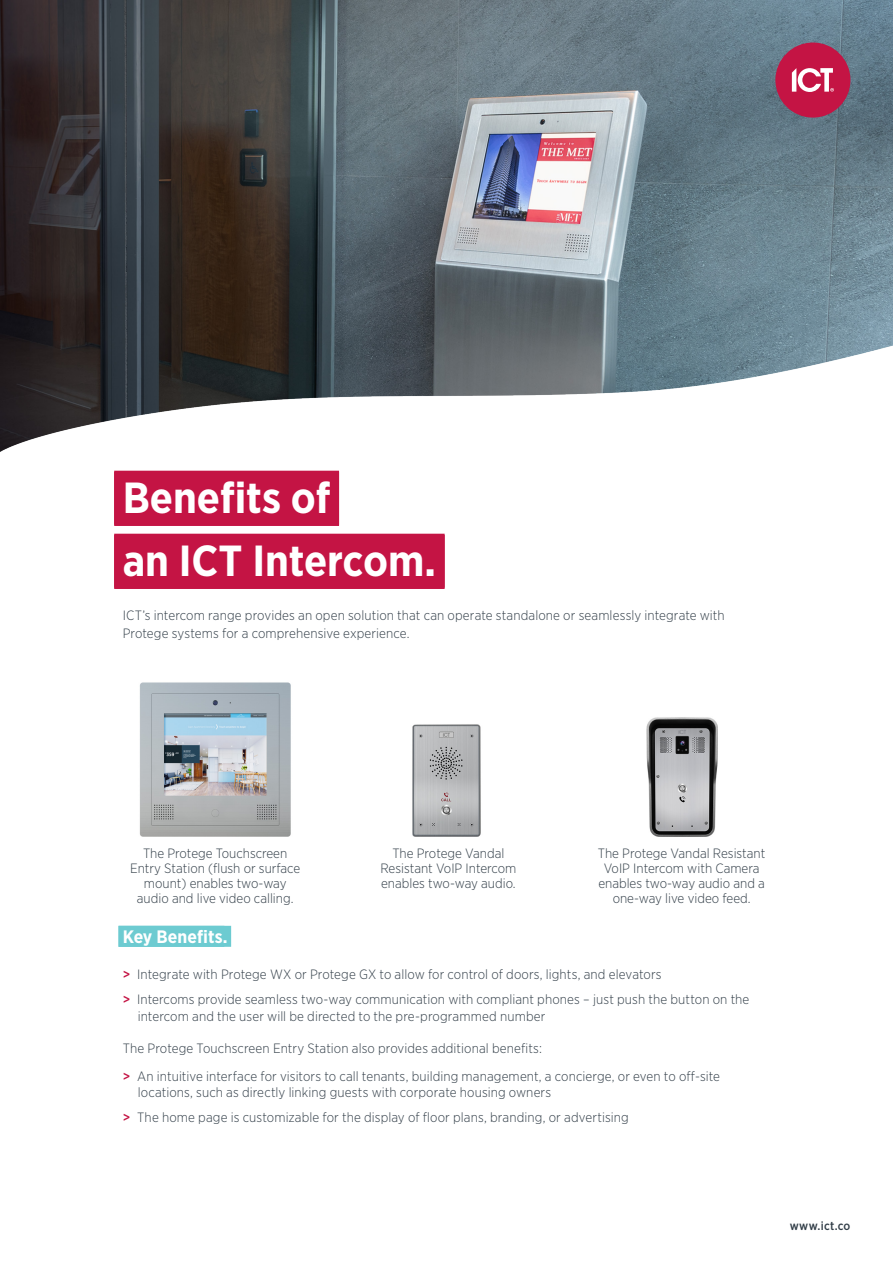
<style>
.page{position:relative;width:893px;height:1263px;background:#fff}
.page>*{position:absolute;margin:0;border:0;box-sizing:border-box;transform-origin:0 0}
.Chapter_Heading_Red_Para_Rule{font:700 43.5px "Gotham Narrow";color:#fff}
.Feature_Heading_White_with_Aqua_Backgrou{font:700 18px "Gotham Narrow";letter-spacing:.005em;color:#fff}
.Feature_Body_Text{font:300 13.5px/16.5px "Gotham Narrow";letter-spacing:.01em;color:#323e48}
.Feature_Body_Text_Middle_Aligned{font:300 13.5px/15px "Gotham Narrow";color:#323e48;text-align:center}
.Feature_Body_Text-2{font:500 12px "Gotham Narrow";letter-spacing:.025em;color:#323e48}
.s1{font-weight:500;color:#c41444}
</style>
<div class="page">
<img style="left:0;top:0;width:893px;height:947px">
<div style="left:114px;top:471px;width:225px;height:54px;background:#c41444"></div>
<div style="left:114px;top:534px;width:331px;height:54px;background:#c41444"></div>
<div style="left:775px;top:43px;width:75px;height:75px;background:#c41444;border-radius:50%"></div>
<svg style="left:792px;top:68px;width:42px;height:24px"></svg>
<div style="left:119px;top:926px;width:112px;height:21px;background:#6dcbd1"></div>
<img style="left:132px;top:676px;width:166px;height:160px">
<img style="left:359px;top:693px;width:175px;height:143px">
<img style="left:590px;top:684px;width:184px;height:152px">
<p class="Chapter_Heading_Red_Para_Rule" style="left:123px;top:470px;width:209px">Benefits of</p>
<p class="Chapter_Heading_Red_Para_Rule" style="left:123px;top:533px;width:315px">an ICT Intercom.</p>
<p class="Feature_Body_Text" style="left:123px;top:606px;width:603px;line-height:18px">ICT’s intercom range provides an open solution that can operate standalone or seamlessly integrate with<br>Protege systems for a comprehensive experience.</p>
<p class="Feature_Body_Text_Middle_Aligned" style="left:130px;top:845px;width:172px">The Protege Touchscreen<br>Entry Station (flush or surface mount) enables two-way audio and live video calling.</p>
<p class="Feature_Body_Text_Middle_Aligned" style="left:380px;top:845px;width:137px">The Protege Vandal<br>Resistant VoIP Intercom enables two-way audio.</p>
<p class="Feature_Body_Text_Middle_Aligned" style="left:598px;top:845px;width:169px">The Protege Vandal Resistant<br>VoIP Intercom with Camera enables two-way audio and a one-way live video feed.</p>
<p class="Feature_Heading_White_with_Aqua_Backgrou" style="left:123px;top:925px;width:106px">Key Benefits.</p>
<p class="Feature_Body_Text" style="left:123px;top:966px;width:540px"><span class="s1">&gt;</span> Integrate with Protege WX or Protege GX to allow for control of doors, lights, and elevators</p>
<p class="Feature_Body_Text" style="left:138px;top:991px;width:613px;text-indent:-15px"><span class="s1">&gt;</span> Intercoms provide seamless two-way communication with compliant phones – just push the button on the intercom and the user will be directed to the pre-programmed number</p>
<p class="Feature_Body_Text" style="left:123px;top:1039px;width:421px">The Protege Touchscreen Entry Station also provides additional benefits:</p>
<p class="Feature_Body_Text" style="left:138px;top:1067px;width:584px;text-indent:-15px"><span class="s1">&gt;</span> An intuitive interface for visitors to call tenants, building management, a concierge, or even to off-site locations, such as directly linking guests with corporate housing owners</p>
<p class="Feature_Body_Text" style="left:123px;top:1109px;width:507px"><span class="s1">&gt;</span> The home page is customizable for the display of floor plans, branding, or advertising</p>
<p class="Feature_Body_Text-2" style="left:790px;top:1218px;width:62px">www.ict.co</p>
</div>
